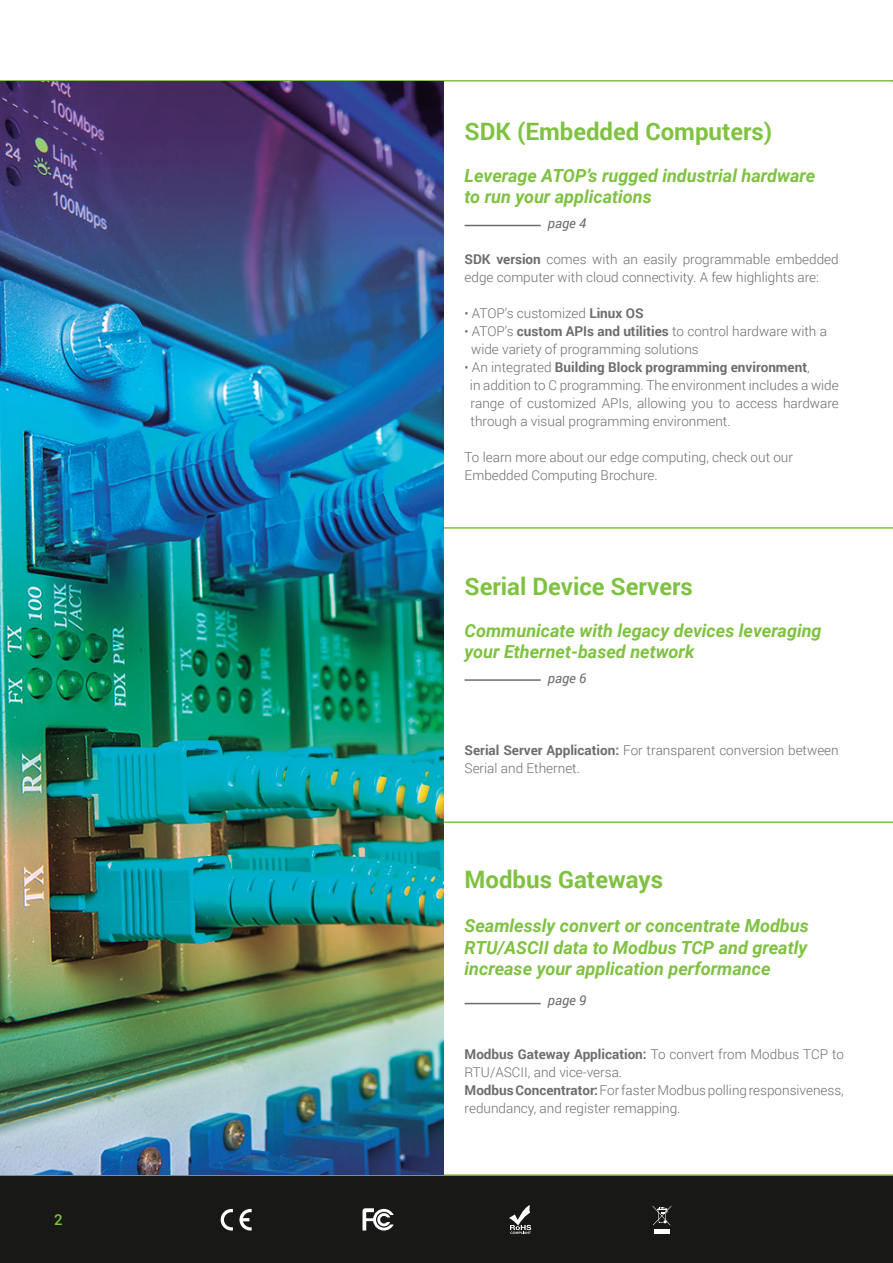
<style>
.page{position:relative;width:893px;height:1263px;background:#fff}
.page>*{position:absolute;margin:0;border:0;box-sizing:border-box;transform-origin:0 0}
.t1{font:700 24px "Roboto";color:#7fc241}
.t2{font:italic 700 18px/21px "Roboto";color:#7fc241}
.t3{font:500 15px "Roboto";color:#7fc241}
.t4{font:300 13.5px/18px "Roboto";color:#6c6d70}
.t5{font:700 13.5px "Roboto";color:#6c6d70}
.t6{font:italic 13.5px "Roboto";color:#6c6d70}
.s1{font-weight:700}
.s2{font-size:12.75px}
.s3{font-weight:300;font-size:12.75px}
.s4{font-weight:300}
</style>
<div class="page">
<div style="left:0;top:1176px;width:893px;height:87px;background:#181817"></div>
<svg style="left:362px;top:1208px;width:32px;height:22px"></svg>
<svg style="left:509px;top:1205px;width:22px;height:29px"></svg>
<hr style="left:654px;top:1229px;width:16px;height:4px;background:#fff">
<svg style="left:653px;top:1206px;width:18px;height:19px"></svg>
<svg style="left:239px;top:1209px;width:13px;height:21px"></svg>
<svg style="left:221px;top:1209px;width:12px;height:21px"></svg>
<hr style="left:0;top:80px;width:893px;height:2px;background:#7fc241">
<hr style="left:0;top:527px;width:893px;height:2px;background:#7fc241">
<hr style="left:0;top:821px;width:893px;height:2px;background:#7fc241">
<hr style="left:0;top:1174px;width:893px;height:2px;background:#7fc241">
<hr style="left:465px;top:225px;width:76px;height:1px;background:#6c6d70">
<hr style="left:465px;top:1003px;width:76px;height:1px;background:#6c6d70">
<hr style="left:465px;top:679px;width:76px;height:2px;background:#6c6d70">
<img style="left:0;top:82px;width:443px;height:1092px">
<p class="t3" style="left:54px;top:1209px;width:10px">2</p>
<p class="t1" style="left:465px;top:114px;width:309px">SDK (Embedded Computers)</p>
<p class="t2" style="left:465px;top:164px;width:352px">Leverage ATOP’s rugged industrial hardware</p>
<p class="t2" style="left:465px;top:185px;width:189px">to run your applications</p>
<p class="t6" style="left:548px;top:214px;width:40px">page 4</p>
<p class="t4" style="left:465px;top:250px;width:376px"><span class="s1">SDK version</span> comes with an easily programmable embedded edge computer with cloud connectivity. A few highlights are:</p>
<p class="t4" style="left:465px;top:304px;width:180px"><span class="s2">•</span> ATOP’s customized <span class="s1">Linux OS</span></p>
<p class="t4" style="left:465px;top:322px;width:364px"><span class="s2">•</span> ATOP’s <span class="s1">custom APIs and utilities</span> to control hardware with a</p>
<p class="t4" style="left:471px;top:340px;width:229px">wide variety of programming solutions</p>
<p class="t5" style="left:465px;top:358px;width:347px"><span class="s3">•</span> <span class="s4">An integrated</span> Building Block programming environment<span class="s4">,</span></p>
<p class="t4" style="left:470px;top:376px;width:370px;text-align:justify">in addition to C programming. The environment includes a wide range of customized APIs, allowing you to access hardware through a visual programming environment.</p>
<p class="t4" style="left:465px;top:448px;width:330px">To learn more about our edge computing, check out our<br>Embedded Computing Brochure.</p>
<p class="t1" style="left:465px;top:569px;width:230px">Serial Device Servers</p>
<p class="t2" style="left:465px;top:619px;width:359px">Communicate with legacy devices leveraging your Ethernet-based network</p>
<p class="t6" style="left:548px;top:669px;width:40px">page 6</p>
<p class="t4" style="left:465px;top:741px;width:376px"><span class="s1">Serial Server Application:</span> For transparent conversion between<br>Serial and Ethernet.</p>
<p class="t1" style="left:465px;top:863px;width:200px">Modbus Gateways</p>
<p class="t2" style="left:465px;top:914px;width:346px">Seamlessly convert or concentrate Modbus</p>
<p class="t2" style="left:465px;top:937px;width:344px">RTU/ASCII data to Modbus TCP and greatly increase your application performance</p>
<p class="t6" style="left:548px;top:991px;width:40px">page 9</p>
<p class="t4" style="left:465px;top:1045px;width:381px"><span class="s1">Modbus Gateway Application:</span> To convert from Modbus TCP to<br>RTU/ASCII, and vice-versa.</p>
<p class="t4" style="left:465px;top:1081px;width:381px"><span class="s1">Modbus Concentrator:</span> For faster Modbus polling responsiveness, redundancy, and register remapping.</p>
</div>
